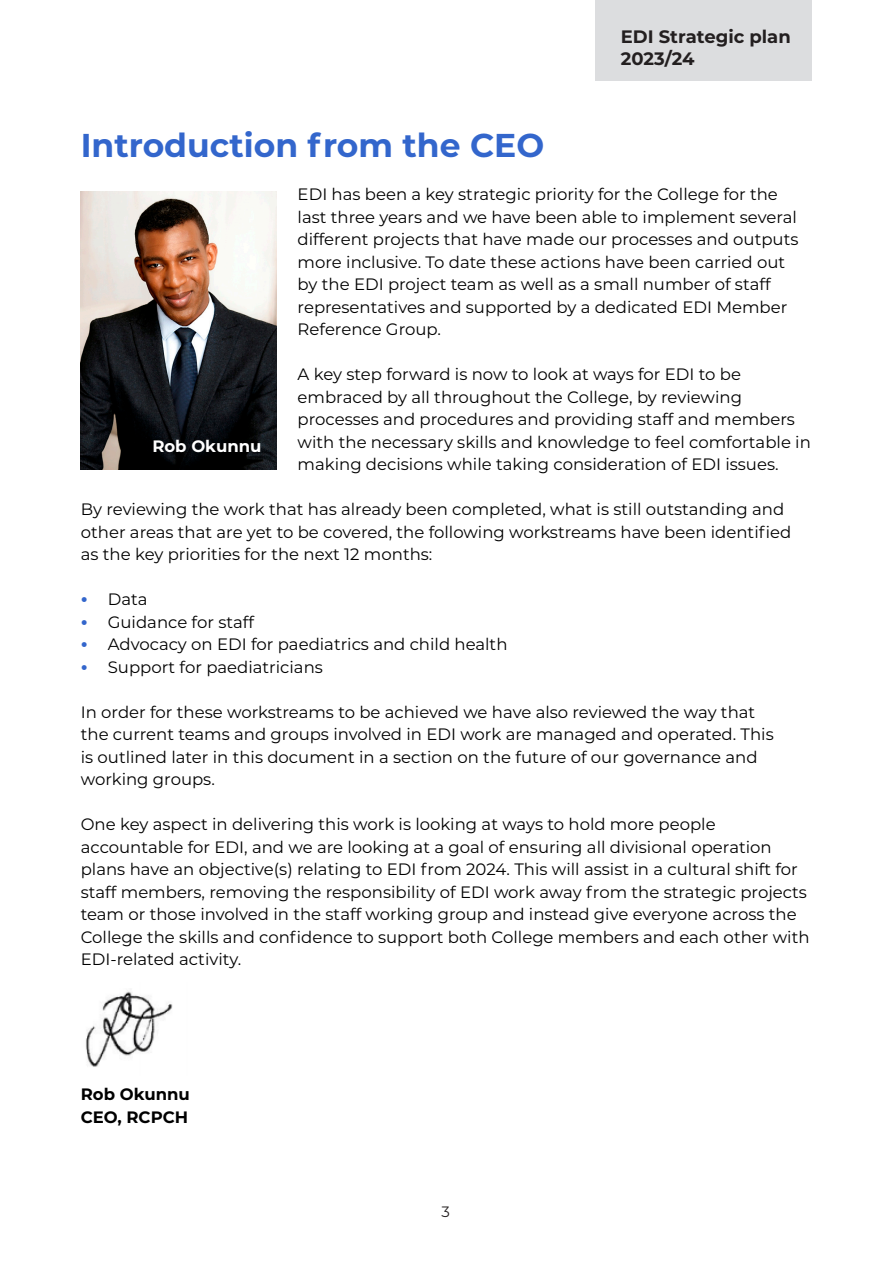
<style>
.page{position:relative;width:893px;height:1263px;background:#fff}
.page>*{position:absolute;margin:0;border:0;box-sizing:border-box;transform-origin:0 0}
.t1{font:700 33px "Montserrat";color:#36c}
.t2{font:700 18px/21.6px "Montserrat";color:#231f20}
.t3{font:16.5px/22.5px "Montserrat";color:#000}
.t4{font:700 16.5px "Montserrat";color:#000}
.t5{font:700 16.5px "Montserrat";color:#fff}
.t6{font:15px "Montserrat";color:#231f20}
.s1{font-weight:700;font-size:19.5px;color:#36c}
</style>
<div class="page">
<div style="left:595px;top:0;width:217px;height:81px;background:#dcdddf"></div>
<img style="left:86px;top:990px;width:87px;height:77px">
<img style="left:81px;top:191px;width:195px;height:279px">
<p class="t2" style="left:621px;top:25px;width:172px">EDI Strategic plan<br>2023/24</p>
<p class="t1" style="left:81px;top:121px;width:465px">Introduction from the CEO</p>
<p class="t3" style="left:298px;top:183px;width:502px">EDI has been a key strategic priority for the College for the last three years and we have been able to implement several different projects that have made our processes and outputs more inclusive. To date these actions have been carried out by the EDI project team as well as a small number of staff representatives and supported by a dedicated EDI Member Reference Group.</p>
<p class="t3" style="left:298px;top:363px;width:515px">A key step forward is now to look at ways for EDI to be embraced by all throughout the College, by reviewing processes and procedures and providing staff and members with the necessary skills and knowledge to feel comfortable in making decisions while taking consideration of EDI issues.</p>
<p class="t3" style="left:81px;top:498px;width:712px">By reviewing the work that has already been completed, what is still outstanding and other areas that are yet to be covered, the following workstreams have been identified as the key priorities for the next 12 months:</p>
<p class="t3" style="left:81px;top:588px;width:68px"><span class="s1">•</span> Data</p>
<p class="t3" style="left:81px;top:610px;width:175px"><span class="s1">•</span> Guidance for staff</p>
<p class="t3" style="left:81px;top:633px;width:428px"><span class="s1">•</span> Advocacy on EDI for paediatrics and child health</p>
<p class="t3" style="left:81px;top:655px;width:244px"><span class="s1">•</span> Support for paediatricians</p>
<p class="t3" style="left:81px;top:700px;width:694px">In order for these workstreams to be achieved we have also reviewed the way that the current teams and groups involved in EDI work are managed and operated. This is outlined later in this document in a section on the future of our governance and working groups.</p>
<p class="t3" style="left:81px;top:813px;width:730px">One key aspect in delivering this work is looking at ways to hold more people accountable for EDI, and we are looking at a goal of ensuring all divisional operation plans have an objective(s) relating to EDI from 2024. This will assist in a cultural shift for staff members, removing the responsibility of EDI work away from the strategic projects team or those involved in the staff working group and instead give everyone across the College the skills and confidence to support both College members and each other with EDI-related activity.</p>
<p class="t5" style="left:152px;top:434px;width:111px">Rob Okunnu</p>
<p class="t4" style="left:81px;top:1083px;width:111px">Rob Okunnu</p>
<p class="t4" style="left:81px;top:1105px;width:109px">CEO, RCPCH</p>
<p class="t6" style="left:441px;top:1202px;width:10px">3</p>
</div>
